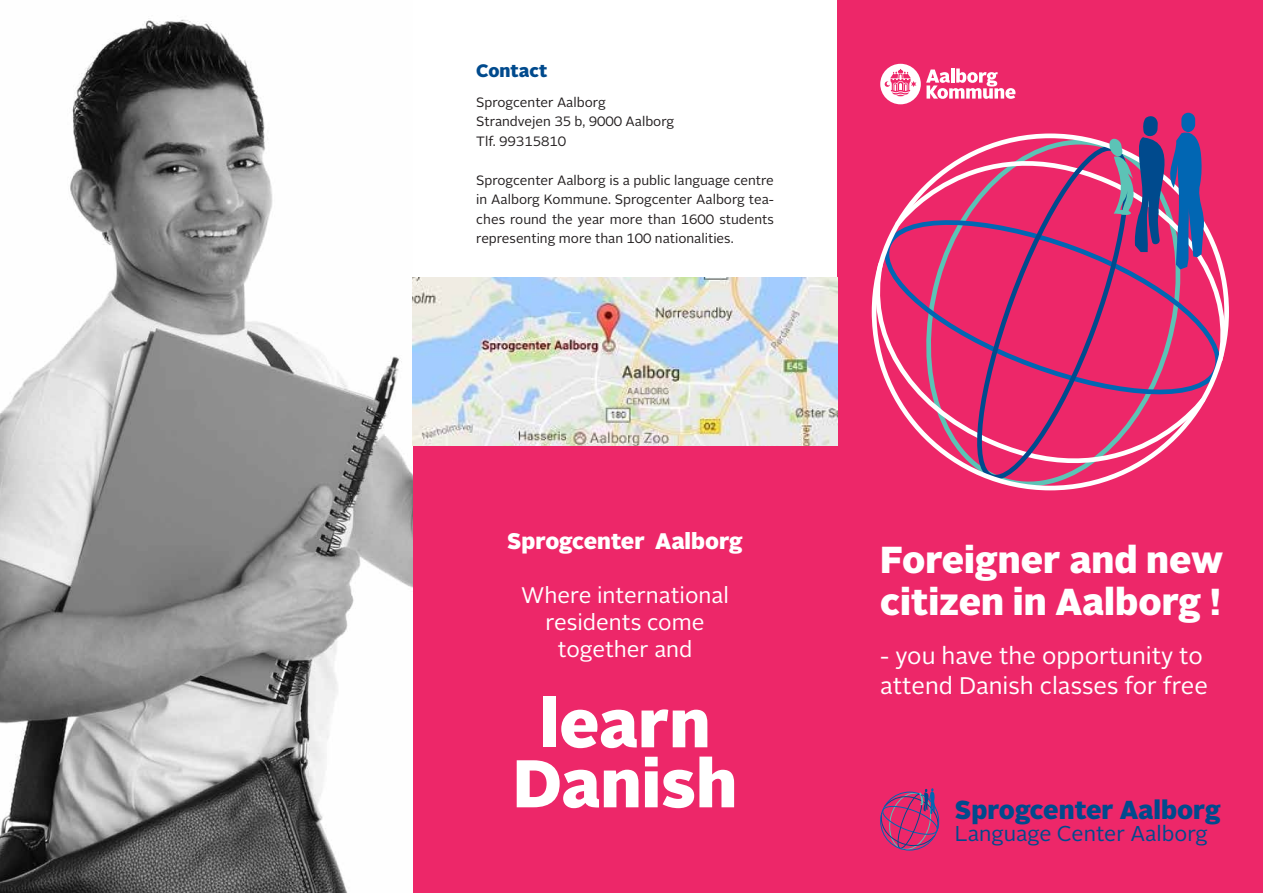
<style>
.page{position:relative;width:1263px;height:893px;background:#fff}
.page>*{position:absolute;margin:0;border:0;box-sizing:border-box;transform-origin:0 0}
.t1{font:900 67.2px/60px "Alright Sans";color:#fff;text-align:center}
.t2{font:900 37.5px/42px "Alright Sans";color:#fff}
.t3{font:900 25.95px "Alright Sans";color:#004a8d}
.t4{font:24px/30px "Alright Sans";color:#fff}
.t5{font:22.5px/27px "Alright Sans";color:#fff;text-align:center}
.t6{font:900 22.5px "Alright Sans";color:#fff}
.t7{font:21.45px "Alright Sans";color:#004a8d}
.t8{font:900 18px "Alright Sans";color:#004a8d}
.t9{font:13.5px/19.5px "Alright Sans";color:#231f20}
</style>
<div class="page">
<div style="left:838px;top:0;width:425px;height:893px;background:#ed2769"></div>
<div style="left:412px;top:446px;width:438px;height:447px;background:#ed2769"></div>
<svg style="left:880px;top:64px;width:135px;height:40px"></svg>
<svg style="left:880px;top:788px;width:60px;height:63px"></svg>
<img style="left:0;top:19px;width:412px;height:874px">
<svg style="left:905px;top:137px;width:324px;height:193px"></svg>
<svg style="left:871px;top:273px;width:331px;height:218px"></svg>
<svg style="left:876px;top:208px;width:352px;height:199px"></svg>
<svg style="left:963px;top:141px;width:179px;height:344px"></svg>
<svg style="left:1108px;top:114px;width:98px;height:155px"></svg>
<div style="left:1181px;top:113px;width:14px;height:19px;background:#0166b3;border-radius:7px"></div>
<img style="left:412px;top:278px;width:426px;height:168px">
<h3 class="t8" style="left:476px;top:58px;width:73px">Contact</h3>
<p class="t9" style="left:476px;top:92px;width:200px">Sprogcenter Aalborg<br>Strandvejen 35 b, 9000 Aalborg<br>Tlf. 99315810</p>
<p class="t9" style="left:476px;top:170px;width:299px;text-align:justify">Sprogcenter Aalborg is a public language centre in Aalborg Kommune. Sprogcenter Aalborg tea&shy;ches round the year more than 1600 students representing more than 100 nationalities.</p>
<h3 class="t6" style="left:507px;top:525px;width:237px">Sprogcenter Aalborg</h3>
<h3 class="t5" style="left:521px;top:582px;width:209px">Where international residents come together and</h3>
<h1 class="t1" style="left:513px;top:694px;width:226px">learn<br>Danish</h1>
<h2 class="t2" style="left:880px;top:539px;width:344px">Foreigner and new citizen in Aalborg !</h2>
<h3 class="t4" style="left:880px;top:641px;width:329px">- you have the opportunity to attend Danish classes for free</h3>
<h3 class="t3" style="left:955px;top:791px;width:267px">Sprogcenter Aalborg</h3>
<h3 class="t7" style="left:955px;top:819px;width:254px">Language Center Aalborg</h3>
</div>
